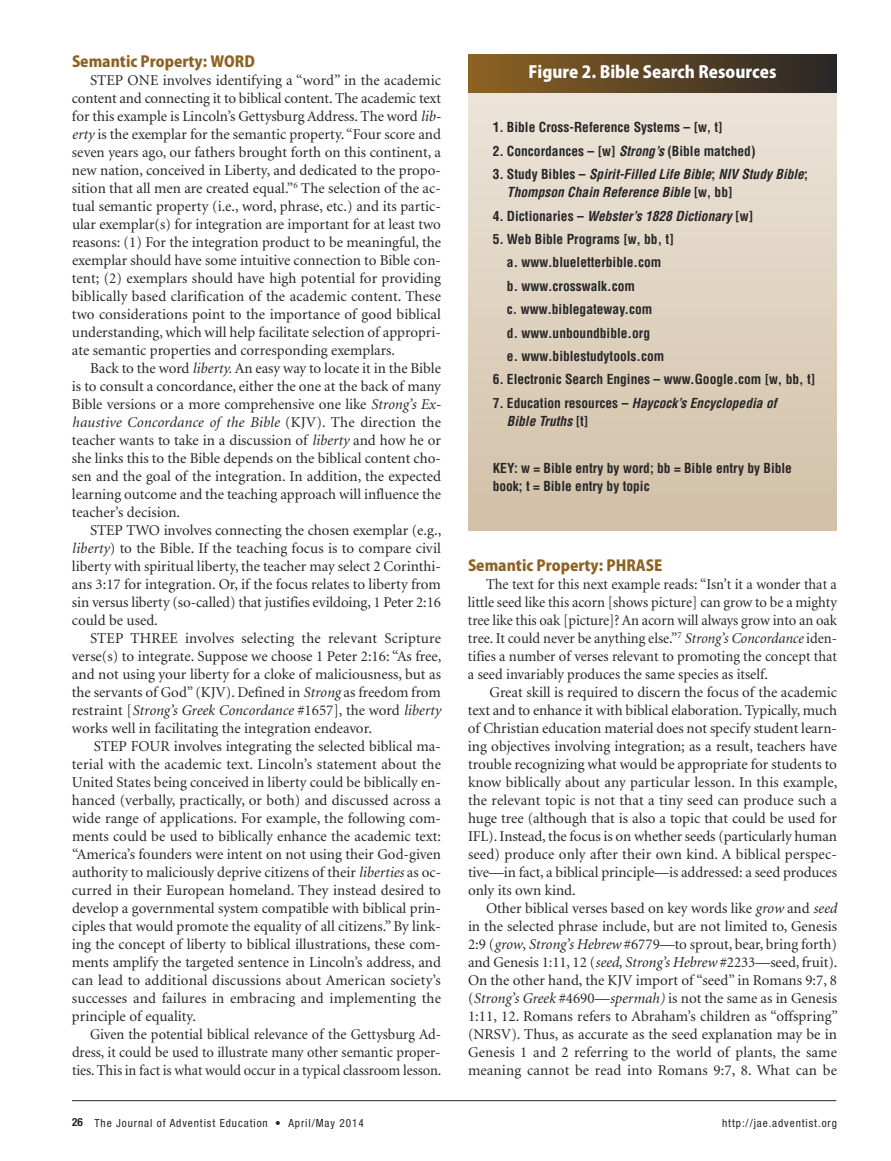
<style>
.page{position:relative;width:891px;height:1161px;background:#fff}
.page>*{position:absolute;margin:0;border:0;box-sizing:border-box;transform-origin:0 0}
.t1{font:800 16.5px "Koz Go Pro";color:#fff}
.t2{font:15px/18px "Minion";color:#272627;text-align:justify}
.t3{font:15px/18px "Minion";color:#272627;text-align:justify;scale:.96 1}
.t4{font:800 15px "Koz Go Pro";color:#8e6223}
.t5{font:700 condensed 13.5px/23.4px "Helvetica";color:#272627}
.t6{font:italic 700 condensed 13.5px/18px "Helvetica";color:#272627}
.t7{font:condensed 11.25px "Helvetica Neue";letter-spacing:.08em;color:#272627}
.s1{font-style:italic}
.s2{font-style:normal}
.s3{font-weight:700}
</style>
<div class="page">
<div style="left:468px;top:54px;width:369px;height:477px;background:linear-gradient(to bottom,#ebe4da,#d3c2a9)"></div>
<div style="left:468px;top:54px;width:369px;height:38px;background:linear-gradient(to right,#8e6223,#292727)"></div>
<hr style="left:72px;top:1100px;width:764px;height:1px;background:#272627">
<p class="t4" style="left:72px;top:52px;width:184px">Semantic Property: WORD</p>
<p class="t2" style="left:72px;top:73px;width:371px;text-indent:18px">STEP ONE involves identifying a “word” in the academic content and connecting it to biblical content. The academic text for this example is Lincoln’s Gettysburg Address. The word <span class="s1">lib&shy;erty</span> is the exemplar for the semantic property. “Four score and seven years ago, our fathers brought forth on this continent, a new nation, conceived in Liberty, and dedicated to the propo&shy;sition that all men are created equal.”<sup>6</sup> The selection of the ac&shy;tual semantic property (i.e., word, phrase, etc.) and its partic&shy;ular exemplar(s) for integration are important for at least two reasons: (1) For the integration product to be meaningful, the exemplar should have some intuitive connection to Bible con&shy;tent; (2) exemplars should have high potential for providing biblically based clarification of the academic content. These two considerations point to the importance of good biblical understanding, which will help facilitate selection of appropri&shy;ate semantic properties and corresponding exemplars.</p>
<p class="t2" style="left:72px;top:361px;width:371px;text-indent:18px">Back to the word <span class="s1">liberty.</span> An easy way to locate it in the Bible is to consult a concordance, either the one at the back of many Bible versions or a more comprehensive one like <span class="s1">Strong’s Ex&shy;haustive Concordance of the Bible</span> (KJV). The direction the teacher wants to take in a discussion of <span class="s1">liberty</span> and how he or she links this to the Bible depends on the biblical content cho&shy;sen and the goal of the integration. In addition, the expected learning outcome and the teaching approach will influence the teacher’s decision.</p>
<p class="t2" style="left:72px;top:523px;width:371px;text-indent:18px">STEP TWO involves connecting the chosen exemplar (e.g., <span class="s1">liberty</span>) to the Bible. If the teaching focus is to compare civil liberty with spiritual liberty, the teacher may select 2 Corinthi&shy;ans 3:17 for integration. Or, if the focus relates to liberty from sin versus liberty (so-called) that justifies evildoing, 1 Peter 2:16 could be used.</p>
<p class="t2" style="left:72px;top:631px;width:371px;text-indent:18px">STEP THREE involves selecting the relevant Scripture verse(s) to integrate. Suppose we choose 1 Peter 2:16: “As free, and not using your liberty for a cloke of maliciousness, but as the servants of God” (KJV). Defined in <span class="s1">Strong</span> as freedom from restraint [<span class="s1">Strong’s Greek Concordance</span> #1657], the word <span class="s1">liberty </span>works well in facilitating the integration endeavor.</p>
<p class="t2" style="left:72px;top:739px;width:371px;text-indent:22px">STEP FOUR involves integrating the selected biblical ma&shy;terial with the academic text. Lincoln’s statement about the United States being conceived in liberty could be biblically en&shy;hanced (verbally, practically, or both) and discussed across a wide range of applications. For example, the following com&shy;ments could be used to biblically enhance the academic text: “America’s founders were intent on not using their God-given authority to maliciously deprive citizens of their <span class="s1">liberties</span> as oc&shy;curred in their European homeland. They instead desired to develop a governmental system compatible with biblical prin&shy;ciples that would promote the equality of all citizens.” By link&shy;ing the concept of liberty to biblical illustrations, these com&shy;ments amplify the targeted sentence in Lincoln’s address, and can lead to additional discussions about American society’s successes and failures in embracing and implementing the principle of equality.</p>
<p class="t3" style="left:72px;top:1027px;width:386px;text-indent:18px">Given the potential biblical relevance of the Gettysburg Ad&shy;dress, it could be used to illustrate many other semantic proper&shy;ties. This in fact is what would occur in a typical classroom lesson.</p>
<p class="t1" style="left:528px;top:61px;width:250px">Figure 2. Bible Search Resources</p>
<p class="t5" style="left:493px;top:117px;width:232px">1. Bible Cross-Reference Systems – [w, t]</p>
<p class="t5" style="left:493px;top:140px;width:264px">2. Concordances – [w] <span class="s1">Strong’s</span> (Bible matched)</p>
<p class="t6" style="left:507px;top:166px;width:302px;text-indent:-14px"><span class="s2">3. Study Bibles –</span> Spirit-Filled Life Bible<span class="s2">;</span> NIV Study Bible<span class="s2">;<br></span>Thompson Chain Reference Bible <span class="s2">[w, bb]</span></p>
<p class="t6" style="left:493px;top:208px;width:262px"><span class="s2">4. Dictionaries –</span> Webster’s 1828 Dictionary <span class="s2">[w]</span></p>
<p class="t5" style="left:507px;top:229px;width:168px;text-indent:-14px">5. Web Bible Programs [w, bb, t] a. www.blueletterbible.com b. www.crosswalk.com<br>c. www.biblegateway.com<br>d. www.unboundbible.org<br>e. www.biblestudytools.com</p>
<p class="t5" style="left:493px;top:369px;width:324px">6. Electronic Search Engines – www.Google.com [w, bb, t]</p>
<p class="t6" style="left:507px;top:395px;width:271px;text-indent:-14px"><span class="s2">7. Education resources –</span> Haycock’s Encyclopedia of<br>Bible Truths <span class="s2">[t]</span></p>
<p class="t5" style="left:493px;top:460px;width:301px;line-height:18px">KEY: w = Bible entry by word; bb = Bible entry by Bible book; t = Bible entry by topic</p>
<p class="t4" style="left:468px;top:555px;width:196px">Semantic Property: PHRASE</p>
<p class="t2" style="left:468px;top:576px;width:370px;text-indent:18px">The text for this next example reads: “Isn’t it a wonder that a little seed like this acorn [shows picture] can grow to be a mighty tree like this oak [picture]? An acorn will always grow into an oak tree. It could never be anything else.”<sup>7</sup> <span class="s1">Strong’s Concordance</span> iden&shy;tifies a number of verses relevant to promoting the concept that a seed invariably produces the same species as itself.</p>
<p class="t2" style="left:468px;top:684px;width:371px;text-indent:22px">Great skill is required to discern the focus of the academic text and to enhance it with biblical elaboration. Typically, much of Christian education material does not specify student learn&shy;ing objectives involving integration; as a result, teachers have trouble recognizing what would be appropriate for students to know biblically about any particular lesson. In this example, the relevant topic is not that a tiny seed can produce such a huge tree (although that is also a topic that could be used for IFL). Instead, the focus is on whether seeds (particularly human seed) produce only after their own kind. A biblical perspec&shy;tive—in fact, a biblical principle—is addressed: a seed produces only its own kind.</p>
<p class="t2" style="left:468px;top:900px;width:371px;text-indent:18px">Other biblical verses based on key words like <span class="s1">grow</span> and <span class="s1">seed </span>in the selected phrase include, but are not limited to, Genesis 2:9 (<span class="s1">grow</span>, <span class="s1">Strong’s Hebrew</span> #6779—to sprout, bear, bring forth) and Genesis 1:11, 12 (<span class="s1">seed</span>, <span class="s1">Strong’s Hebrew</span> #2233—seed, fruit).<br>On the other hand, the KJV import of “seed” in Romans 9:7, 8 (<span class="s1">Strong’s Greek</span> #4690—<span class="s1">spermah)</span> is not the same as in Genesis 1:11, 12. Romans refers to Abraham’s children as “offspring” (NRSV). Thus, as accurate as the seed explanation may be in Genesis 1 and 2 referring to the world of plants, the same meaning cannot be read into Romans 9:7, 8. What can be</p>
<p class="t7" style="left:72px;top:1119px;width:293px"><span class="s3">26</span> The Journal of Adventist Education • April/May 2014</p>
<p class="t7" style="left:722px;top:1119px;width:116px">http://jae.adventist.org</p>
</div>
